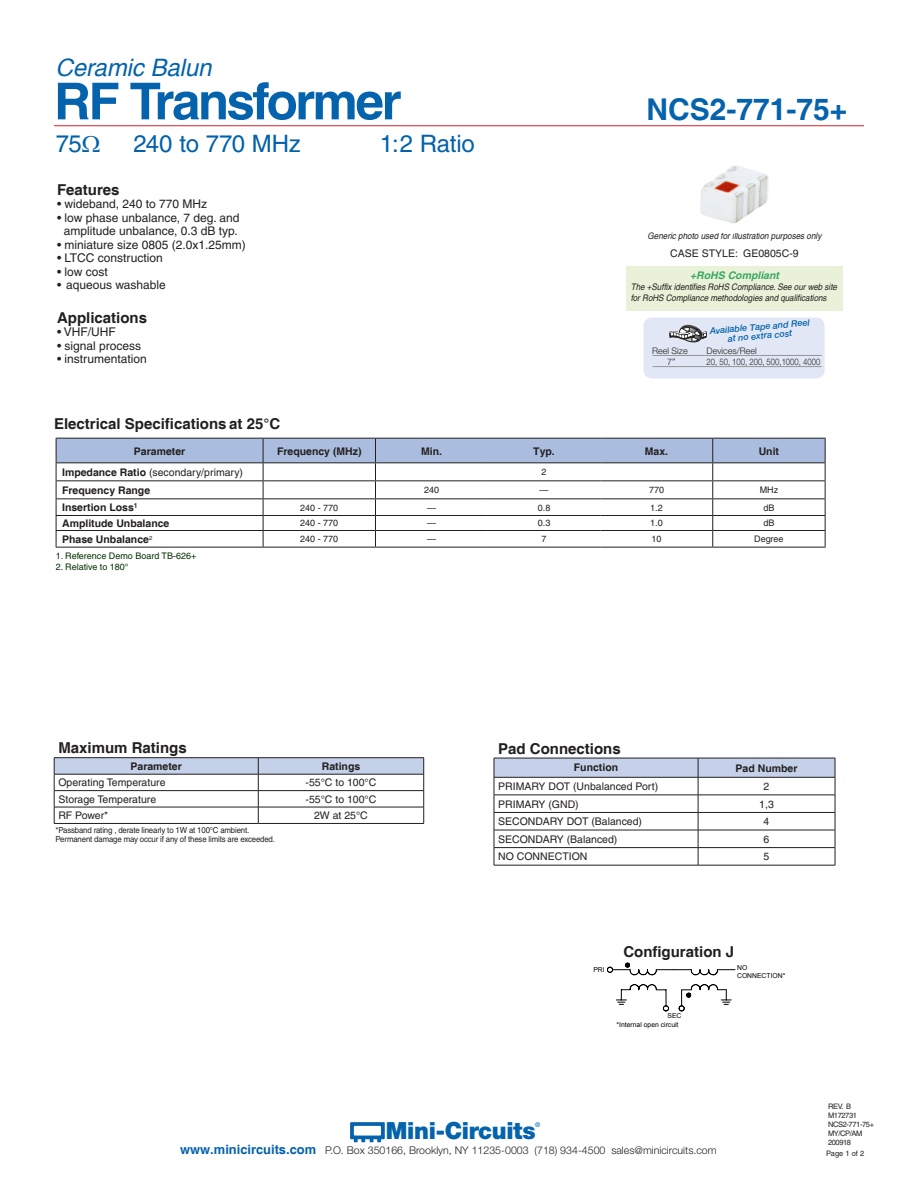
<style>
.page{position:relative;width:918px;height:1188px;background:#fff}
.page>*{position:absolute;margin:0;border:0;box-sizing:border-box;transform-origin:0 0}
.t1{font:700 51px "Helvetica";letter-spacing:-.045em;color:#0463ac}
.FEATURES_APPLICATION{font:700 30px "Helvetica";color:#0463ac}
.SUB-HEADLINE{font:24px "Helvetica";letter-spacing:-.01em;color:#0161ab}
.t2{font:italic 24px "Helvetica";letter-spacing:-.005em;color:#0463ac}
.t3{font:900 23.7px "Helvetica Neue";letter-spacing:-.015em;color:#0463ac}
.section_heading{font:700 15px "Helvetica";color:#231f20}
.BODY_HEADLINE{font:700 15px "Helvetica";color:#231f20}
.FEAT____APPL{font:12px "Helvetica";color:#231f20}
.t4{font:300 10.65px "Helvetica Neue";color:#231f20}
.t5{font:10.5px "Helvetica";color:#231f20}
.t6{font:700 10.5px "Helvetica";color:#231f20}
.t7{font:italic 700 10.5px "Helvetica";color:rgb(13 147 68/.8)}
.t8{font:italic 9px/10.8px "Helvetica";letter-spacing:-.005em;color:#231f20;scale:.9 1}
.t9{font:9px "Helvetica";color:#231f20}
.t10{font:9px "Helvetica";color:#003100}
.t11{font:italic 500 9px/9px "Helvetica Neue";color:#0463ac;text-align:center}
.t12{font:300 9px "Helvetica Neue";color:#231f20;scale:.86 1}
.t13{font:300 9px "Helvetica Neue";color:#231f20}
.t14{font:8.25px "Helvetica";letter-spacing:-.02em;color:#231f20;scale:.95 1}
.t15{font:7.5px "Helvetica";letter-spacing:-.05em;color:#231f20}
.t16{font:6.75px/8.1px "Arial";color:#000}
.t17{font:500 6.6px "Helvetica Neue";color:#0463ac}
.s1{font-weight:700}
.s2{font-family:"Helvetica";font-weight:700;font-size:12.9px;color:#0463ac}
</style>
<div class="page">
<svg style="left:350px;top:1122px;width:35px;height:20px"></svg>
<hr style="left:54px;top:125px;width:810px;height:1px;background:#d1232a">
<hr style="left:54px;top:757px;width:204px;height:1px;background:#231f20">
<hr style="left:258px;top:757px;width:166px;height:1px;background:#231f20">
<svg style="left:54px;top:758px;width:370px;height:65px"></svg>
<hr style="left:54px;top:823px;width:204px;height:1px;background:#231f20">
<hr style="left:258px;top:823px;width:166px;height:1px;background:#231f20">
<svg style="left:494px;top:758px;width:342px;height:107px"></svg>
<hr style="left:494px;top:847px;width:204px;height:1px;background:#231f20">
<hr style="left:698px;top:847px;width:137px;height:1px;background:#231f20">
<hr style="left:494px;top:865px;width:204px;height:1px;background:#231f20">
<hr style="left:698px;top:865px;width:137px;height:1px;background:#231f20">
<div style="left:644px;top:318px;width:181px;height:61px;background:#e1e7f4;border-radius:9px"></div>
<hr style="left:653px;top:366px;width:169px;height:1px;background:#939598">
<hr style="left:653px;top:355px;width:169px;height:1px;background:#939598">
<svg style="left:669px;top:317px;width:38px;height:26px"></svg>
<div style="left:626px;top:266px;width:217px;height:45px;background:#e9f2d8"></div>
<img style="left:700px;top:165px;width:69px;height:59px">
<svg style="left:607px;top:962px;width:129px;height:50px"></svg>
<hr style="left:56px;top:547px;width:207px;height:1px;background:#231f20">
<svg style="left:56px;top:438px;width:770px;height:109px"></svg>
<hr style="left:713px;top:547px;width:113px;height:1px;background:#231f20">
<hr style="left:56px;top:498px;width:207px;height:1px;background:#231f20">
<hr style="left:263px;top:498px;width:113px;height:1px;background:#231f20">
<hr style="left:376px;top:498px;width:112px;height:1px;background:#231f20">
<hr style="left:488px;top:498px;width:112px;height:1px;background:#231f20">
<hr style="left:600px;top:498px;width:113px;height:1px;background:#231f20">
<hr style="left:713px;top:498px;width:113px;height:1px;background:#231f20">
<hr style="left:263px;top:547px;width:113px;height:1px;background:#231f20">
<hr style="left:376px;top:547px;width:112px;height:1px;background:#231f20">
<hr style="left:488px;top:547px;width:112px;height:1px;background:#231f20">
<hr style="left:600px;top:547px;width:113px;height:1px;background:#231f20">
<h3 class="t2" style="left:56px;top:54px;width:157px">Ceramic Balun</h3>
<h1 class="t1" style="left:54px;top:70px;width:349px">RF Transformer</h1>
<p class="SUB-HEADLINE" style="left:56px;top:129px;width:27px">75</p>
<p class="SUB-HEADLINE" style="left:134px;top:129px;width:169px">240 to 770 MHz</p>
<p class="SUB-HEADLINE" style="left:380px;top:129px;width:97px">1:2 Ratio</p>
<p class="BODY_HEADLINE" style="left:57px;top:180px;width:64px">Features</p>
<p class="FEAT____APPL" style="left:57px;top:197px;width:152px">• wideband, 240 to 770 MHz</p>
<p class="FEAT____APPL" style="left:57px;top:210px;width:184px">• low phase unbalance, 7 deg. and</p>
<p class="FEAT____APPL" style="left:64px;top:224px;width:176px">amplitude unbalance, 0.3 dB typ.</p>
<p class="FEAT____APPL" style="left:57px;top:237px;width:190px">• miniature size 0805 (2.0x1.25mm)</p>
<p class="FEAT____APPL" style="left:57px;top:251px;width:107px">• LTCC construction</p>
<p class="FEAT____APPL" style="left:57px;top:264px;width:52px">• low cost</p>
<p class="FEAT____APPL" style="left:57px;top:278px;width:110px">• aqueous washable</p>
<p class="BODY_HEADLINE" style="left:57px;top:308px;width:92px">Applications</p>
<p class="FEAT____APPL" style="left:57px;top:325px;width:60px">• VHF/UHF</p>
<p class="FEAT____APPL" style="left:57px;top:339px;width:86px">• signal process</p>
<p class="FEAT____APPL" style="left:57px;top:352px;width:91px">• instrumentation</p>
<p class="section_heading" style="left:54px;top:415px;width:228px">Electrical Specifications at 25°C</p>
<p class="FEATURES_APPLICATION" style="left:647px;top:91px;width:202px">NCS2-771-75+</p>
<p class="t8" style="left:648px;top:231px;width:195px">Generic photo used for illustration purposes only</p>
<p class="t5" style="left:670px;top:247px;width:130px">CASE STYLE: GE0805C-9</p>
<p class="t7" style="left:690px;top:269px;width:90px">+RoHS Compliant</p>
<p class="t8" style="left:631px;top:282px;width:231px">The +Suffix identifies RoHS Compliance. See our web site for RoHS Compliance methodologies and qualifications</p>
<p class="t11" style="left:710px;top:326px;width:102px;rotate:-5deg">Available Tape and Reel at no extra cost</p>
<p class="t13" style="left:652px;top:345px;width:37px">Reel Size</p>
<p class="t13" style="left:707px;top:345px;width:52px">Devices/Reel</p>
<p class="t13" style="left:667px;top:356px;width:10px">7”</p>
<p class="t12" style="left:707px;top:356px;width:134px">20, 50, 100, 200, 500,1000, 4000</p>
<p class="t6" style="left:134px;top:444px;width:53px">Parameter</p>
<p class="t6" style="left:277px;top:444px;width:86px">Frequency (MHz)</p>
<p class="t6" style="left:421px;top:444px;width:23px">Min.</p>
<p class="t6" style="left:533px;top:444px;width:23px">Typ.</p>
<p class="t6" style="left:645px;top:444px;width:25px">Max.</p>
<p class="t6" style="left:759px;top:444px;width:22px">Unit</p>
<p class="t5" style="left:62px;top:466px;width:183px"><span class="s1">Impedance Ratio</span> (secondary/primary)</p>
<p class="t9" style="left:542px;top:467px;width:7px">2</p>
<p class="t6" style="left:62px;top:484px;width:90px">Frequency Range</p>
<p class="t9" style="left:424px;top:485px;width:17px">240</p>
<p class="t9" style="left:540px;top:485px;width:10px">—</p>
<p class="t9" style="left:649px;top:485px;width:17px">770</p>
<p class="t9" style="left:760px;top:485px;width:20px">MHz</p>
<p class="t6" style="left:62px;top:501px;width:77px">Insertion Loss<sup>1</sup></p>
<p class="t9" style="left:300px;top:502px;width:40px">240 - 770</p>
<p class="t9" style="left:427px;top:502px;width:10px">—</p>
<p class="t9" style="left:538px;top:502px;width:14px">0.8</p>
<p class="t9" style="left:650px;top:502px;width:14px">1.2</p>
<p class="t9" style="left:763px;top:502px;width:13px">dB</p>
<p class="t6" style="left:62px;top:517px;width:109px">Amplitude Unbalance</p>
<p class="t9" style="left:300px;top:518px;width:40px">240 - 770</p>
<p class="t9" style="left:427px;top:518px;width:10px">—</p>
<p class="t9" style="left:538px;top:518px;width:14px">0.3</p>
<p class="t9" style="left:650px;top:518px;width:14px">1.0</p>
<p class="t9" style="left:763px;top:518px;width:13px">dB</p>
<p class="t6" style="left:62px;top:533px;width:92px">Phase Unbalance<sup>2</sup></p>
<p class="t9" style="left:300px;top:534px;width:40px">240 - 770</p>
<p class="t9" style="left:427px;top:534px;width:10px">—</p>
<p class="t9" style="left:542px;top:534px;width:7px">7</p>
<p class="t9" style="left:652px;top:534px;width:12px">10</p>
<p class="t9" style="left:754px;top:534px;width:31px">Degree</p>
<p class="t10" style="left:56px;top:551px;width:142px">1. Reference Demo Board TB-626+</p>
<p class="t10" style="left:56px;top:561px;width:74px">2. Relative to 180°</p>
<p class="section_heading" style="left:58px;top:739px;width:130px">Maximum Ratings</p>
<p class="t6" style="left:131px;top:760px;width:53px">Parameter</p>
<p class="t6" style="left:322px;top:760px;width:40px">Ratings</p>
<p class="t5" style="left:58px;top:777px;width:109px">Operating Temperature</p>
<p class="t5" style="left:306px;top:777px;width:72px">-55°C to 100°C</p>
<p class="t5" style="left:58px;top:793px;width:99px">Storage Temperature</p>
<p class="t5" style="left:306px;top:793px;width:72px">-55°C to 100°C</p>
<p class="t5" style="left:58px;top:810px;width:51px">RF Power*</p>
<p class="t5" style="left:314px;top:810px;width:55px">2W at 25°C</p>
<p class="t14" style="left:56px;top:825px;width:205px">*Passband rating , derate linearly to 1W at 100°C ambient.</p>
<p class="t14" style="left:56px;top:834px;width:233px">Permanent damage may occur if any of these limits are exceeded.</p>
<p class="section_heading" style="left:498px;top:739px;width:124px">Pad Connections</p>
<p class="t6" style="left:574px;top:761px;width:46px">Function</p>
<p class="t6" style="left:736px;top:762px;width:63px">Pad Number</p>
<p class="t5" style="left:498px;top:780px;width:161px">PRIMARY DOT (Unbalanced Port)</p>
<p class="t5" style="left:764px;top:780px;width:7px">2</p>
<p class="t5" style="left:498px;top:798px;width:82px">PRIMARY (GND)</p>
<p class="t5" style="left:759px;top:798px;width:16px">1,3</p>
<p class="t5" style="left:498px;top:816px;width:145px">SECONDARY DOT (Balanced)</p>
<p class="t5" style="left:764px;top:816px;width:7px">4</p>
<p class="t5" style="left:498px;top:833px;width:121px">SECONDARY (Balanced)</p>
<p class="t5" style="left:764px;top:833px;width:7px">6</p>
<p class="t5" style="left:498px;top:851px;width:91px">NO CONNECTION</p>
<p class="t5" style="left:764px;top:851px;width:7px">5</p>
<p class="t16" style="left:593px;top:965px;width:13px">PRI</p>
<p class="section_heading" style="left:623px;top:942px;width:112px">Configuration J</p>
<p class="t16" style="left:737px;top:963px;width:50px">NO<br>CONNECTION*</p>
<p class="t16" style="left:617px;top:1011px;width:66px;line-height:9.4px;text-indent:51px">SEC *Internal open circuit</p>
<h3 class="t3" style="left:386px;top:1117px;width:151px">Mini-Circuits</h3>
<p class="t17" style="left:535px;top:1121px;width:7px">®</p>
<p class="t4" style="left:180px;top:1144px;width:538px"><span class="s2">www.minicircuits.com</span> P.O. Box 350166, Brooklyn, NY 11235-0003 (718) 934-4500 sales@minicircuits.com</p>
<p class="t15" style="left:828px;top:1102px;width:25px">REV. B</p>
<p class="t15" style="left:828px;top:1111px;width:31px">M172731</p>
<p class="t15" style="left:828px;top:1120px;width:48px">NCS2-771-75+</p>
<p class="t15" style="left:828px;top:1129px;width:36px">MY/CP/AM</p>
<p class="t15" style="left:828px;top:1138px;width:25px">200918</p>
<p class="t15" style="left:826px;top:1149px;width:40px">Page 1 of 2</p>
</div>
